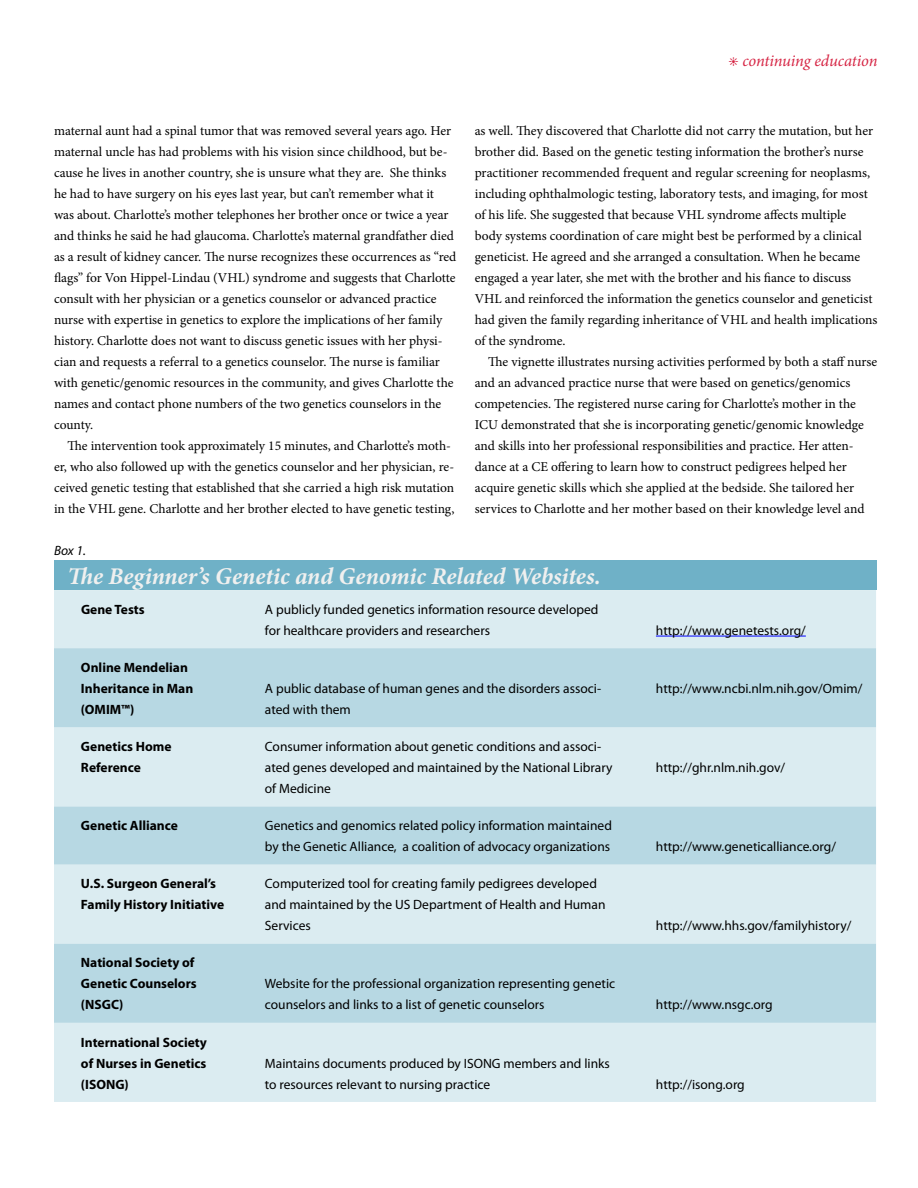
<style>
.page{position:relative;width:918px;height:1188px;background:#fff}
.page>*{position:absolute;margin:0;border:0;box-sizing:border-box;transform-origin:0 0}
.t1{font:italic 700 24px "Minion Pro";color:#f0f0ef}
.t2{font:italic 16.5px "Minion Pro";letter-spacing:-.01em;color:#d62544}
.t3{font:13.5px/21px "Minion Pro";color:#000}
.t4{font:13.5px/21px "Myriad Pro";color:#000}
.t5{font:700 13.5px/21px "Myriad Pro";color:#000}
.t6{font:italic 13.5px "Myriad Pro";color:#000}
</style>
<div class="page">
<div style="left:54px;top:561px;width:822px;height:29px;background:#6fb1c7"></div>
<div style="left:54px;top:590px;width:822px;height:512px;background:#dbecf1"></div>
<svg style="left:54px;top:648px;width:822px;height:375px;background:#c6e0e8"></svg>
<hr style="left:656px;top:636px;width:150px;height:1px;background:#00f">
<p class="t2" style="left:728px;top:49px;width:151px">• continuing education</p>
<p class="t3" style="left:54px;top:120px;width:404px">maternal aunt had a spinal tumor that was removed several years ago. Her maternal uncle has had problems with his vision since childhood, but be&shy;cause he lives in another country, she is unsure what they are. She thinks he had to have surgery on his eyes last year, but can’t remember what it was about. Charlotte’s mother telephones her brother once or twice a year and thinks he said he had glaucoma. Charlotte’s maternal grandfather died as a result of kidney cancer. The nurse recognizes these occurrences as “red flags” for Von Hippel-Lindau (VHL) syndrome and suggests that Charlotte consult with her physician or a genetics counselor or advanced practice nurse with expertise in genetics to explore the implications of her family history. Charlotte does not want to discuss genetic issues with her physi&shy;cian and requests a referral to a genetics counselor. The nurse is familiar with genetic/genomic resources in the community, and gives Charlotte the names and contact phone numbers of the two genetics counselors in the county.</p>
<p class="t3" style="left:54px;top:435px;width:402px;text-indent:14px">The intervention took approximately 15 minutes, and Charlotte’s moth&shy;er, who also followed up with the genetics counselor and her physician, re&shy;ceived genetic testing that established that she carried a high risk mutation in the VHL gene. Charlotte and her brother elected to have genetic testing,</p>
<p class="t3" style="left:475px;top:120px;width:404px">as well. They discovered that Charlotte did not carry the mutation, but her brother did. Based on the genetic testing information the brother’s nurse practitioner recommended frequent and regular screening for neoplasms, including ophthalmologic testing, laboratory tests, and imaging, for most of his life. She suggested that because VHL syndrome affects multiple<br>body systems coordination of care might best be performed by a clinical geneticist. He agreed and she arranged a consultation. When he became engaged a year later, she met with the brother and his fiance to discuss VHL and reinforced the information the genetics counselor and geneticist had given the family regarding inheritance of VHL and health implications of the syndrome.</p>
<p class="t3" style="left:475px;top:351px;width:404px;text-indent:14px">The vignette illustrates nursing activities performed by both a staff nurse and an advanced practice nurse that were based on genetics/genomics competencies. The registered nurse caring for Charlotte’s mother in the ICU demonstrated that she is incorporating genetic/genomic knowledge and skills into her professional responsibilities and practice. Her atten&shy;dance at a CE offering to learn how to construct pedigrees helped her acquire genetic skills which she applied at the bedside. She tailored her services to Charlotte and her mother based on their knowledge level and</p>
<p class="t6" style="left:54px;top:542px;width:33px">Box 1.</p>
<h1 class="t1" style="left:68px;top:559px;width:535px">The Beginner’s Genetic and Genomic Related Websites.</h1>
<p class="t5" style="left:81px;top:598px;width:65px">Gene Tests</p>
<p class="t4" style="left:265px;top:598px;width:335px">A publicly funded genetics information resource developed for healthcare providers and researchers</p>
<p class="t4" style="left:656px;top:619px;width:151px">http://www.genetests.org/</p>
<p class="t5" style="left:81px;top:656px;width:114px">Online Mendelian<br>Inheritance in Man (OMIM™)</p>
<p class="t4" style="left:265px;top:678px;width:338px">A public database of human genes and the disorders associ&shy;ated with them</p>
<p class="t4" style="left:656px;top:678px;width:208px">http://www.ncbi.nlm.nih.gov/Omim/</p>
<p class="t5" style="left:81px;top:735px;width:92px">Genetics Home<br>Reference</p>
<p class="t4" style="left:265px;top:736px;width:349px">Consumer information about genetic conditions and associ&shy;ated genes developed and maintained by the National Library of Medicine</p>
<p class="t5" style="left:81px;top:815px;width:98px">Genetic Alliance</p>
<p class="t4" style="left:265px;top:815px;width:349px">Genetics and genomics related policy information maintained by the Genetic Alliance, a coalition of advocacy organizations</p>
<p class="t5" style="left:81px;top:873px;width:145px">U.S. Surgeon General’s<br>Family History Initiative</p>
<p class="t4" style="left:265px;top:873px;width:342px">Computerized tool for creating family pedigrees developed and maintained by the US Department of Health and Human<br>Services</p>
<p class="t5" style="left:81px;top:952px;width:117px">National Society of<br>Genetic Counselors (NSGC)</p>
<p class="t5" style="left:81px;top:1031px;width:127px;text-align:justify">International Society of Nurses in Genetics (ISONG)</p>
<p class="t4" style="left:265px;top:973px;width:352px">Website for the professional organization representing genetic counselors and links to a list of genetic counselors</p>
<p class="t4" style="left:265px;top:1052px;width:346px">Maintains documents produced by ISONG members and links to resources relevant to nursing practice</p>
<p class="t4" style="left:656px;top:757px;width:131px">http://ghr.nlm.nih.gov/</p>
<p class="t4" style="left:656px;top:836px;width:182px">http://www.geneticalliance.org/</p>
<p class="t4" style="left:656px;top:915px;width:197px">http://www.hhs.gov/familyhistory/</p>
<p class="t4" style="left:656px;top:994px;width:118px">http://www.nsgc.org</p>
<p class="t4" style="left:656px;top:1073px;width:90px">http://isong.org</p>
</div>
